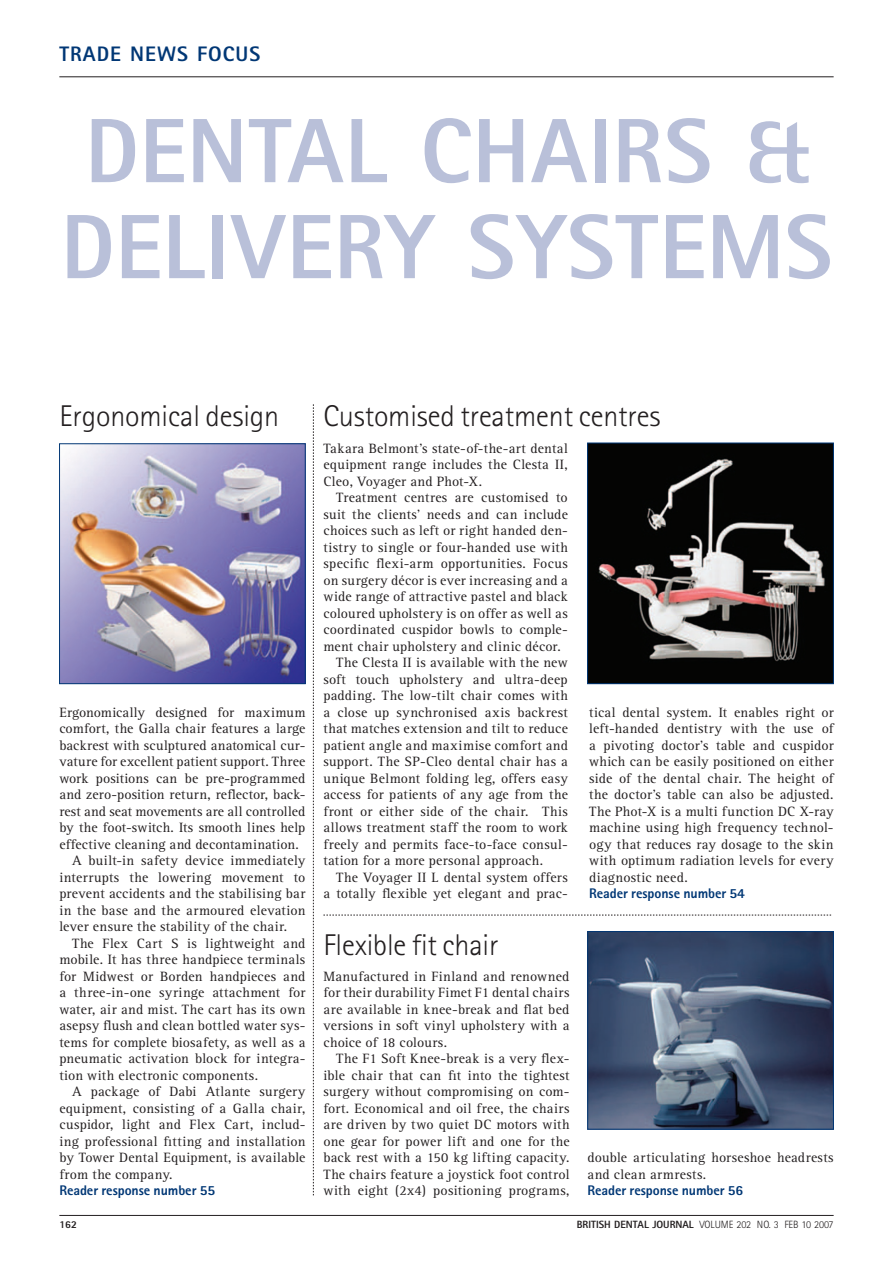
<style>
.page{position:relative;width:893px;height:1263px;background:#fff}
.page>*{position:absolute;margin:0;border:0;box-sizing:border-box;transform-origin:0 0}
.t1{font:800 91.5px/96px "Rotis Sans Serif";letter-spacing:.01em;color:#b9c0d9}
.t2{font:300 30px "Rotis Sans Serif";letter-spacing:-.005em;color:#231f20}
.t3{font:800 21px "Rotis Sans Serif";letter-spacing:.05em;color:#013775}
.t4{font:13.95px/16.5px "Rotis Serif";letter-spacing:.015em;color:#231f20;text-align:justify}
.t5{font:800 13.95px "Rotis Sans Serif";letter-spacing:-.005em;color:#013775}
.t6{font:300 10.5px "Rotis Sans Serif";color:#231f20}
.t7{font:800 10.5px "Rotis Sans Serif";color:#231f20}
.s1{font-weight:800}
</style>
<div class="page">
<svg style="left:323px;top:915px;width:508px;height:1px"></svg>
<img style="left:61px;top:446px;width:242px;height:236px">
<div style="left:59px;top:444px;width:246px;height:240px;border:1px solid #013775"></div>
<svg style="left:313px;top:404px;width:1px;height:791px"></svg>
<hr style="left:59px;top:77px;width:774px;height:1px;background:#231f20">
<hr style="left:59px;top:1215px;width:774px;height:1px;background:#231f20">
<img style="left:589px;top:933px;width:242px;height:194px">
<div style="left:587px;top:931px;width:246px;height:198px;border:1px solid #013775"></div>
<img style="left:589px;top:445px;width:242px;height:237px">
<div style="left:587px;top:443px;width:246px;height:241px;border:1px solid #013775"></div>
<h3 class="t3" style="left:59px;top:47px;width:202px">TRADE NEWS FOCUS</h3>
<h1 class="t1" style="left:61px;top:112px;width:773px">DENTAL CHAIRS &amp;<br>DELIVERY SYSTEMS</h1>
<h2 class="t2" style="left:59px;top:406px;width:221px">Ergonomical design</h2>
<p class="t4" style="left:59px;top:705px;width:247px">Ergonomically designed for maximum</p>
<p class="t4" style="left:59px;top:722px;width:247px">comfort, the Galla chair features a large</p>
<p class="t4" style="left:59px;top:738px;width:247px">backrest with sculptured anatomical cur-</p>
<p class="t4" style="left:59px;top:755px;width:247px">vature for excellent patient support. Three</p>
<p class="t4" style="left:59px;top:771px;width:247px">work positions can be pre-programmed</p>
<p class="t4" style="left:59px;top:788px;width:247px">and zero-position return, reflector, back-</p>
<p class="t4" style="left:59px;top:804px;width:247px">rest and seat movements are all controlled</p>
<p class="t4" style="left:59px;top:821px;width:247px">by the foot-switch. Its smooth lines help</p>
<p class="t4" style="left:59px;top:837px;width:241px">effective cleaning and decontamination.</p>
<p class="t4" style="left:72px;top:854px;width:235px">A built-in safety device immediately</p>
<p class="t4" style="left:59px;top:870px;width:247px">interrupts the lowering movement to</p>
<p class="t4" style="left:59px;top:887px;width:247px">prevent accidents and the stabilising bar</p>
<p class="t4" style="left:59px;top:903px;width:247px">in the base and the armoured elevation</p>
<p class="t4" style="left:59px;top:920px;width:229px">lever ensure the stability of the chair.</p>
<p class="t4" style="left:72px;top:936px;width:235px">The Flex Cart S is lightweight and</p>
<p class="t4" style="left:59px;top:953px;width:247px">mobile. It has three handpiece terminals</p>
<p class="t4" style="left:59px;top:969px;width:247px">for Midwest or Borden handpieces and</p>
<p class="t4" style="left:59px;top:986px;width:247px">a three-in-one syringe attachment for</p>
<p class="t4" style="left:59px;top:1002px;width:247px">water, air and mist. The cart has its own</p>
<p class="t4" style="left:59px;top:1019px;width:247px">asepsy flush and clean bottled water sys-</p>
<p class="t4" style="left:59px;top:1035px;width:247px">tems for complete biosafety, as well as a</p>
<p class="t4" style="left:59px;top:1052px;width:247px">pneumatic activation block for integra-</p>
<p class="t4" style="left:59px;top:1068px;width:200px">tion with electronic components.</p>
<p class="t4" style="left:72px;top:1085px;width:235px">A package of Dabi Atlante surgery</p>
<p class="t4" style="left:59px;top:1101px;width:247px">equipment, consisting of a Galla chair,</p>
<p class="t4" style="left:59px;top:1118px;width:247px">cuspidor, light and Flex Cart, includ-</p>
<p class="t4" style="left:59px;top:1134px;width:247px">ing professional fitting and installation</p>
<p class="t4" style="left:59px;top:1151px;width:247px">by Tower Dental Equipment, is available</p>
<p class="t4" style="left:59px;top:1167px;width:115px">from the company.</p>
<p class="t5" style="left:59px;top:1186px;width:157px">Reader response number 55</p>
<h2 class="t2" style="left:323px;top:406px;width:338px">Customised treatment centres</h2>
<p class="t4" style="left:323px;top:441px;width:246px">Takara Belmont’s state-of-the-art dental equipment range includes the Clesta II, Cleo, Voyager and Phot-X.</p>
<p class="t4" style="left:336px;top:491px;width:233px">Treatment centres are customised to</p>
<p class="t4" style="left:323px;top:507px;width:246px">suit the clients’ needs and can include</p>
<p class="t4" style="left:323px;top:524px;width:246px">choices such as left or right handed den-</p>
<p class="t4" style="left:323px;top:540px;width:246px">tistry to single or four-handed use with</p>
<p class="t4" style="left:323px;top:557px;width:246px">specific flexi-arm opportunities. Focus</p>
<p class="t4" style="left:323px;top:573px;width:246px">on surgery décor is ever increasing and a</p>
<p class="t4" style="left:323px;top:590px;width:246px">wide range of attractive pastel and black</p>
<p class="t4" style="left:323px;top:606px;width:246px">coloured upholstery is on offer as well as</p>
<p class="t4" style="left:323px;top:623px;width:246px">coordinated cuspidor bowls to comple-</p>
<p class="t4" style="left:323px;top:639px;width:239px">ment chair upholstery and clinic décor.</p>
<p class="t4" style="left:336px;top:656px;width:233px">The Clesta II is available with the new</p>
<p class="t4" style="left:323px;top:672px;width:246px">soft touch upholstery and ultra-deep</p>
<p class="t4" style="left:323px;top:689px;width:246px">padding. The low-tilt chair comes with</p>
<p class="t4" style="left:323px;top:705px;width:246px">a close up synchronised axis backrest</p>
<p class="t4" style="left:323px;top:722px;width:246px">that matches extension and tilt to reduce</p>
<p class="t4" style="left:323px;top:738px;width:246px">patient angle and maximise comfort and</p>
<p class="t4" style="left:323px;top:755px;width:246px">support. The SP-Cleo dental chair has a</p>
<p class="t4" style="left:323px;top:771px;width:246px">unique Belmont folding leg, offers easy</p>
<p class="t4" style="left:323px;top:788px;width:246px">access for patients of any age from the</p>
<p class="t4" style="left:323px;top:804px;width:246px">front or either side of the chair. This</p>
<p class="t4" style="left:323px;top:821px;width:246px">allows treatment staff the room to work</p>
<p class="t4" style="left:323px;top:837px;width:246px">freely and permits face-to-face consul-</p>
<p class="t4" style="left:323px;top:854px;width:221px">tation for a more personal approach.</p>
<p class="t4" style="left:336px;top:870px;width:233px">The Voyager II L dental system offers</p>
<p class="t4" style="left:323px;top:887px;width:246px">a totally flexible yet elegant and prac-</p>
<h2 class="t2" style="left:323px;top:934px;width:177px">Flexible fit chair</h2>
<p class="t4" style="left:323px;top:969px;width:247px">Manufactured in Finland and renowned for their durability Fimet F1 dental chairs are available in knee-break and flat bed versions in soft vinyl upholstery with a choice of 18 colours.</p>
<p class="t4" style="left:323px;top:1052px;width:247px;text-indent:13px">The F1 Soft Knee-break is a very flex&shy;ible chair that can fit into the tightest surgery without compromising on com&shy;fort. Economical and oil free, the chairs are driven by two quiet DC motors with one gear for power lift and one for the back rest with a 150 kg lifting capacity.<br>The chairs feature a joystick foot control with eight (2x4) positioning programs,</p>
<p class="t4" style="left:589px;top:705px;width:246px">tical dental system. It enables right or left-handed dentistry with the use of a pivoting doctor's table and cuspidor which can be easily positioned on either side of the dental chair. The height of the doctor’s table can also be adjusted.<br>The Phot-X is a multi function DC X-ray machine using high frequency technol&shy;ogy that reduces ray dosage to the skin with optimum radiation levels for every diagnostic need.</p>
<p class="t5" style="left:589px;top:889px;width:157px">Reader response number 54</p>
<p class="t4" style="left:587px;top:1151px;width:247px">double articulating horseshoe headrests and clean armrests.</p>
<p class="t5" style="left:587px;top:1186px;width:157px">Reader response number 56</p>
<p class="t7" style="left:59px;top:1221px;width:19px">162</p>
<p class="t6" style="left:576px;top:1221px;width:258px"><span class="s1">BRITISH DENTAL JOURNAL</span> VOLUME 202 NO. 3 FEB 10 2007</p>
</div>
